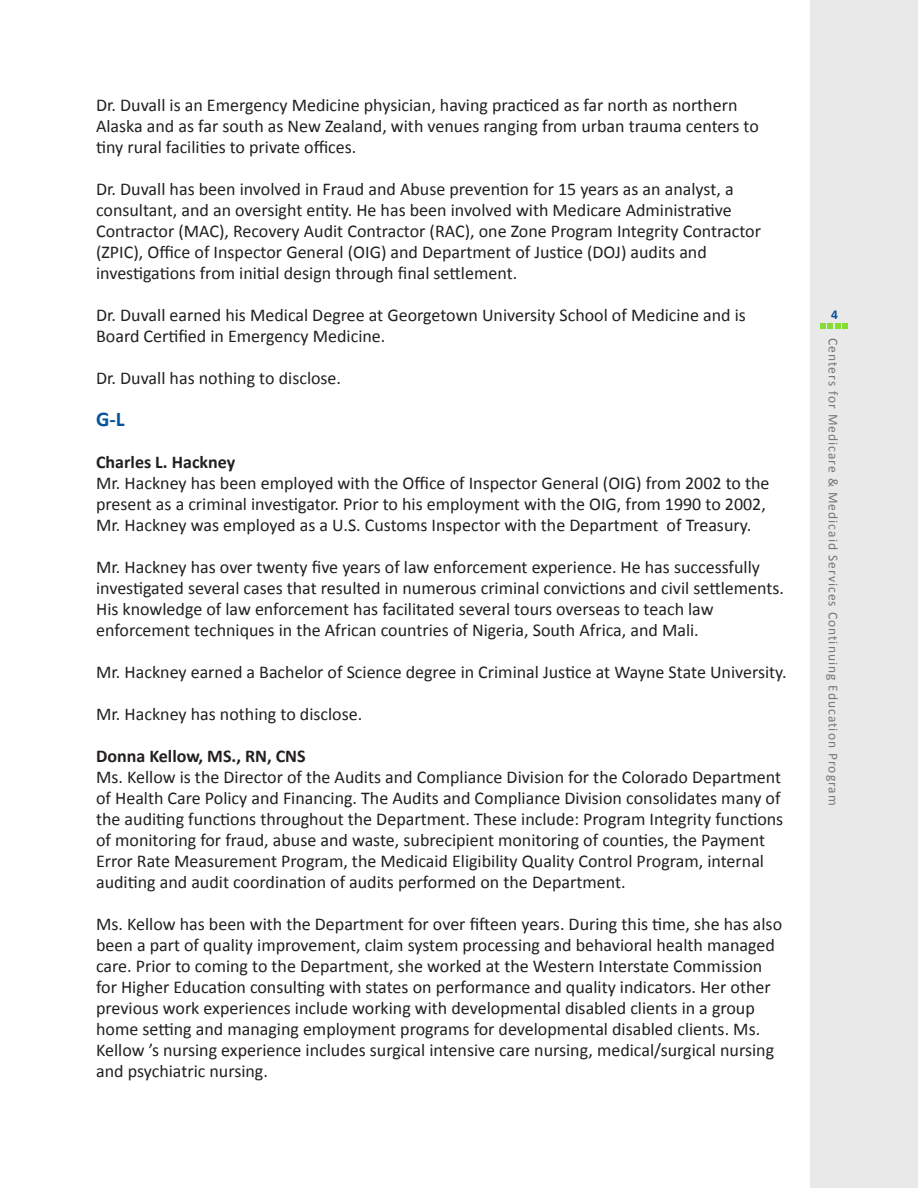
<style>
.page{position:relative;width:918px;height:1188px;background:#fff}
.page>*{position:absolute;margin:0;border:0;box-sizing:border-box;transform-origin:0 0}
.t1{font:700 21px "Calibri";color:#06539b}
.t2{font:18px/21px "Calibri";color:#231f20}
.t3{font:13.5px "Calibri";letter-spacing:.075em;color:#777}
.t4{font:700 13.5px "Calibri";color:#06539b}
.s1{font-weight:700}
</style>
<div class="page">
<div style="left:810px;top:0;width:108px;height:1188px;background:#e9e9e9"></div>
<svg style="left:820px;top:323px;width:28px;height:6px"></svg>
<p class="t2" style="left:96px;top:94px;width:664px">Dr. Duvall is an Emergency Medicine physician, having practiced as far north as northern<br>Alaska and as far south as New Zealand, with venues ranging from urban trauma centers to tiny rural facilities to private offices.</p>
<p class="t2" style="left:96px;top:178px;width:666px">Dr. Duvall has been involved in Fraud and Abuse prevention for 15 years as an analyst, a consultant, and an oversight entity. He has been involved with Medicare Administrative Contractor (MAC), Recovery Audit Contractor (RAC), one Zone Program Integrity Contractor (ZPIC), Office of Inspector General (OIG) and Department of Justice (DOJ) audits and investigations from initial design through final settlement.</p>
<p class="t2" style="left:96px;top:304px;width:651px">Dr. Duvall earned his Medical Degree at Georgetown University School of Medicine and is<br>Board Certified in Emergency Medicine.</p>
<p class="t2" style="left:96px;top:367px;width:247px">Dr. Duvall has nothing to disclose.</p>
<p class="t1" style="left:96px;top:405px;width:30px">G-L</p>
<p class="t2" style="left:96px;top:451px;width:675px"><span class="s1">Charles L. Hackney<br></span>Mr. Hackney has been employed with the Office of Inspector General (OIG) from 2002 to the present as a criminal investigator. Prior to his employment with the OIG, from 1990 to 2002, Mr. Hackney was employed as a U.S. Customs Inspector with the Department of Treasury.</p>
<p class="t2" style="left:96px;top:556px;width:689px">Mr. Hackney has over twenty five years of law enforcement experience. He has successfully investigated several cases that resulted in numerous criminal convictions and civil settlements.<br>His knowledge of law enforcement has facilitated several tours overseas to teach law enforcement techniques in the African countries of Nigeria, South Africa, and Mali.</p>
<p class="t2" style="left:96px;top:661px;width:692px">Mr. Hackney earned a Bachelor of Science degree in Criminal Justice at Wayne State University.</p>
<p class="t2" style="left:96px;top:703px;width:268px">Mr. Hackney has nothing to disclose.</p>
<p class="t2" style="left:96px;top:745px;width:689px"><span class="s1">Donna Kellow, MS., RN, CNS<br></span>Ms. Kellow is the Director of the Audits and Compliance Division for the Colorado Department of Health Care Policy and Financing. The Audits and Compliance Division consolidates many of the auditing functions throughout the Department. These include: Program Integrity functions of monitoring for fraud, abuse and waste, subrecipient monitoring of counties, the Payment Error Rate Measurement Program, the Medicaid Eligibility Quality Control Program, internal auditing and audit coordination of audits performed on the Department.</p>
<p class="t2" style="left:96px;top:913px;width:688px">Ms. Kellow has been with the Department for over fifteen years. During this time, she has also been a part of quality improvement, claim system processing and behavioral health managed care. Prior to coming to the Department, she worked at the Western Interstate Commission for Higher Education consulting with states on performance and quality indicators. Her other previous work experiences include working with developmental disabled clients in a group home setting and managing employment programs for developmental disabled clients. Ms.<br>Kellow ’s nursing experience includes surgical intensive care nursing, medical/surgical nursing and psychiatric nursing.</p>
<p class="t4" style="left:831px;top:305px;width:8px">4</p>
<p class="t3" style="left:842px;top:338px;width:469px;rotate:90deg">Centers for Medicare &amp; Medicaid Services Continuing Education Program</p>
</div>
